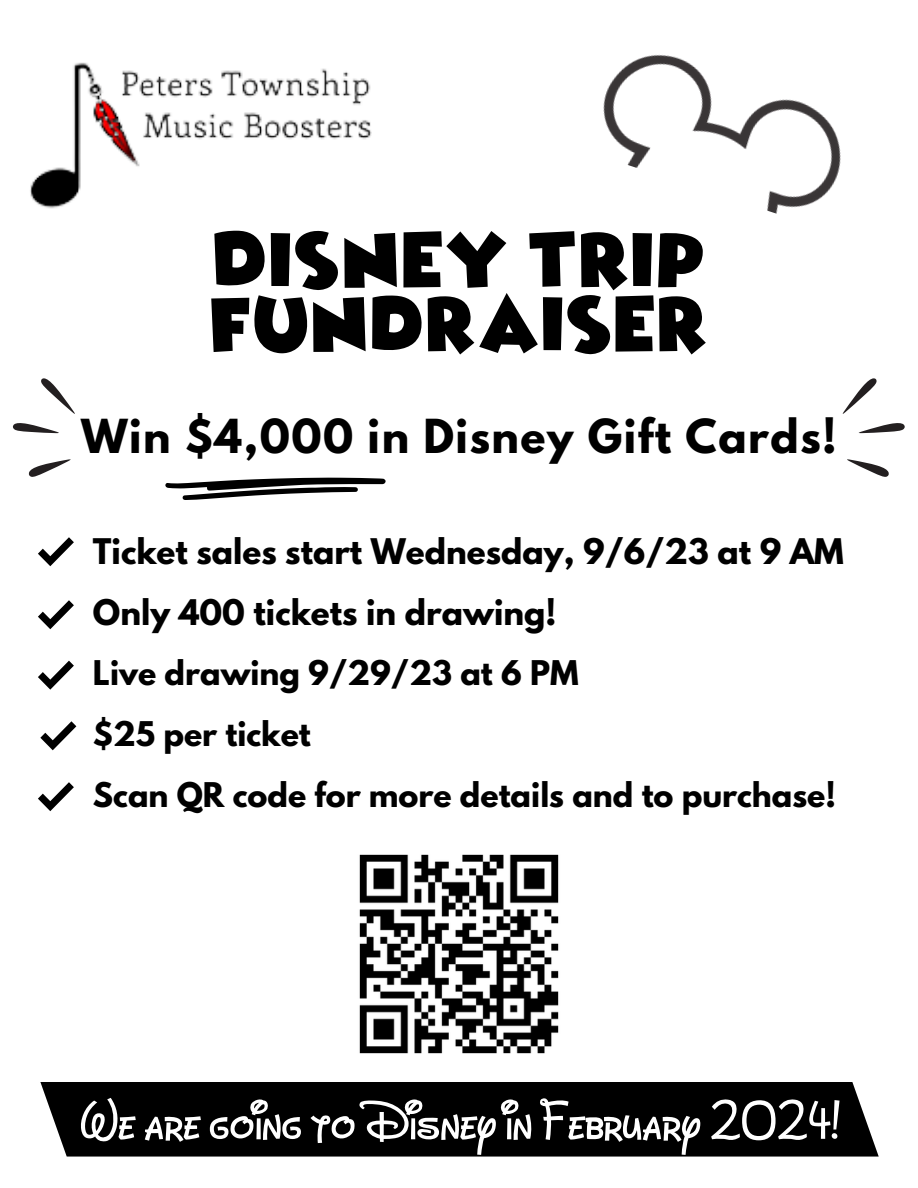
<style>
.page{position:relative;width:918px;height:1188px;background:#fff}
.page>*{position:absolute;margin:0;border:0;box-sizing:border-box;transform-origin:0 0}
.t1{font:64.8px/64.2px "Wicked Mouse";letter-spacing:.05em;color:#000}
.t2{font:55.5px "Dans Disney";color:#fff}
.t3{font:700 41.55px "League Spartan";letter-spacing:.035em;color:#000}
.t4{font:700 31.35px "League Spartan";color:#000}
.t5{font:700 30.15px "League Spartan";color:#000}
</style>
<div class="page">
<div style="left:40px;top:1082px;width:839px;height:75px;background:#000"></div>
<svg style="left:38px;top:537px;width:36px;height:29px"></svg>
<img style="left:30px;top:62px;width:341px;height:147px">
<img style="left:359px;top:854px;width:200px;height:200px">
<img style="left:603px;top:54px;width:238px;height:160px">
<svg style="left:38px;top:661px;width:36px;height:29px"></svg>
<svg style="left:40px;top:721px;width:36px;height:29px"></svg>
<svg style="left:38px;top:782px;width:36px;height:29px"></svg>
<svg style="left:38px;top:600px;width:36px;height:29px"></svg>
<svg style="left:842px;top:378px;width:63px;height:99px"></svg>
<svg style="left:13px;top:378px;width:62px;height:99px"></svg>
<svg style="left:165px;top:478px;width:221px;height:22px"></svg>
<p class="t1" style="left:211px;top:227px;width:497px">DISNEY TRIP<br>FUNDRAISER</p>
<p class="t3" style="left:81px;top:415px;width:757px">Win $4,000 in Disney Gift Cards!</p>
<p class="t4" style="left:93px;top:536px;width:752px">Ticket sales start Wednesday, 9/6/23 at 9 AM</p>
<p class="t4" style="left:93px;top:596px;width:465px">Only 400 tickets in drawing!</p>
<p class="t5" style="left:93px;top:658px;width:487px">Live drawing 9/29/23 at 6 PM</p>
<p class="t5" style="left:93px;top:719px;width:219px">$25 per ticket</p>
<p class="t5" style="left:93px;top:780px;width:745px">Scan QR code for more details and to purchase!</p>
<p class="t2" style="left:80px;top:1089px;width:761px">We are going to Disney in February 2024!</p>
</div>
